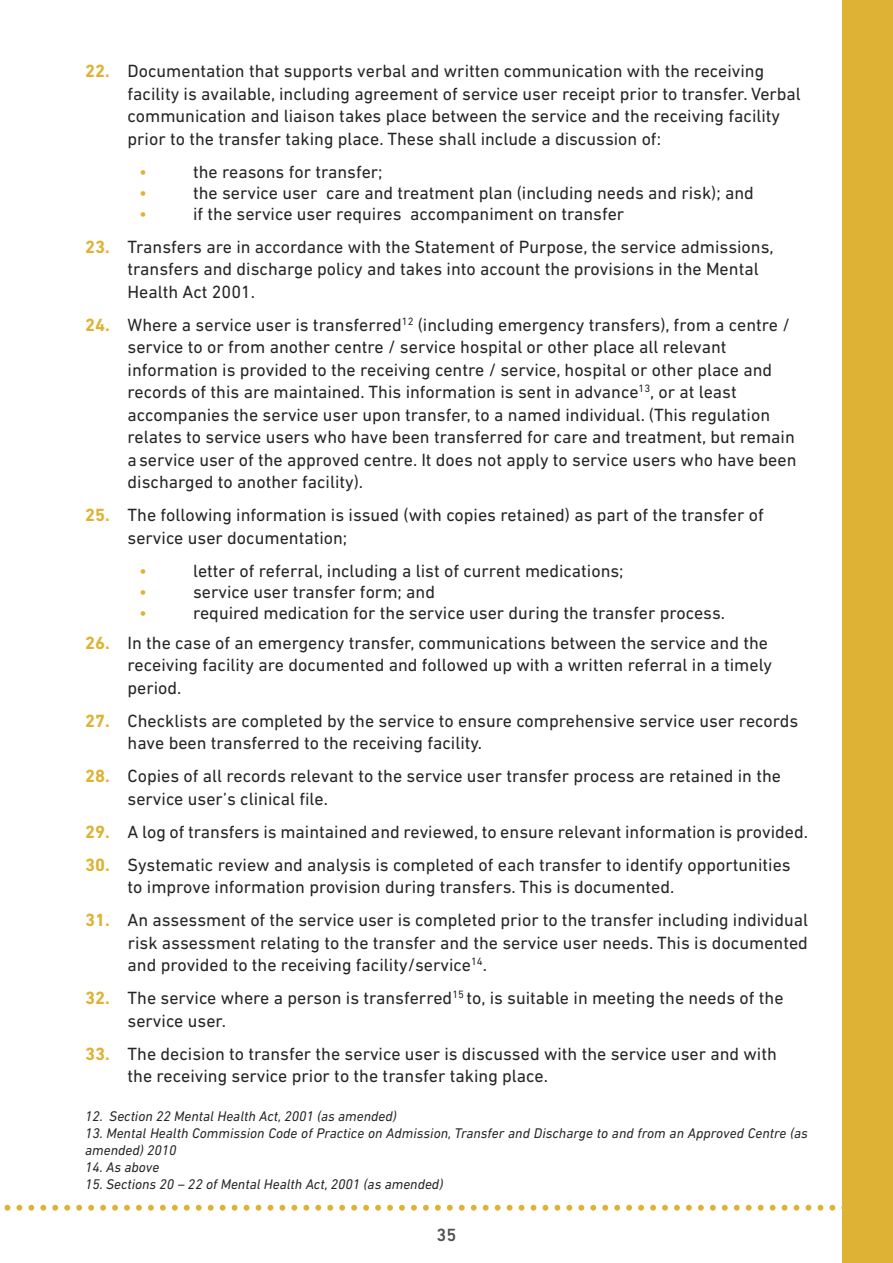
<style>
.page{position:relative;width:893px;height:1263px;background:#fff}
.page>*{position:absolute;margin:0;border:0;box-sizing:border-box;transform-origin:0 0}
.t1{font:18px/22.5px "DIN Next LT Pro";color:#272526}
.t2{font:18px "DIN Next LT Pro";color:#deb335}
.t3{font:500 18px "DIN Next LT Pro";color:#525152}
.t4{font:italic 14.25px/17.1px "DIN Next LT Pro";color:#272526}
.s1{font-weight:700;color:#deb335}
</style>
<div class="page">
<svg style="left:4px;top:1205px;width:838px;height:6px"></svg>
<div style="left:842px;top:0;width:51px;height:1263px;background:#deb335"></div>
<p class="t1" style="left:128px;top:62px;width:675px;text-indent:-43px"><span class="s1">22.</span> Documentation that supports verbal and written communication with the receiving facility is available, including agreement of service user receipt prior to transfer. Verbal communication and liaison takes place between the service and the receiving facility prior to the transfer taking place. These shall include a discussion of:</p>
<p class="t2" style="left:139px;top:166px;width:9px">•</p>
<p class="t1" style="left:193px;top:162px;width:191px">the reasons for transfer;</p>
<p class="t2" style="left:139px;top:187px;width:9px">•</p>
<p class="t1" style="left:193px;top:183px;width:562px">the service user care and treatment plan (including needs and risk); and</p>
<p class="t2" style="left:139px;top:208px;width:9px">•</p>
<p class="t1" style="left:193px;top:204px;width:433px">if the service user requires accompaniment on transfer</p>
<p class="t1" style="left:128px;top:237px;width:648px;text-indent:-43px"><span class="s1">23.</span> Transfers are in accordance with the Statement of Purpose, the service admissions, transfers and discharge policy and takes into account the provisions in the Mental<br>Health Act 2001.</p>
<p class="t1" style="left:128px;top:315px;width:670px;text-indent:-43px"><span class="s1">24.</span> Where a service user is transferred<sup>12</sup> (including emergency transfers), from a centre / service to or from another centre / service hospital or other place all relevant information is provided to the receiving centre / service, hospital or other place and records of this are maintained. This information is sent in advance<sup>13</sup>, or at least accompanies the service user upon transfer, to a named individual. (This regulation relates to service users who have been transferred for care and treatment, but remain aservice user of the approved centre. It does not apply to service users who have been discharged to another facility).</p>
<p class="t1" style="left:128px;top:506px;width:638px;text-indent:-43px"><span class="s1">25.</span> The following information is issued (with copies retained) as part of the transfer of service user documentation;</p>
<p class="t2" style="left:139px;top:565px;width:9px">•</p>
<p class="t1" style="left:193px;top:561px;width:432px">letter of referral, including a list of current medications;</p>
<p class="t2" style="left:139px;top:586px;width:9px">•</p>
<p class="t1" style="left:193px;top:582px;width:244px">service user transfer form; and</p>
<p class="t2" style="left:139px;top:607px;width:9px">•</p>
<p class="t1" style="left:193px;top:603px;width:534px">required medication for the service user during the transfer process.</p>
<p class="t1" style="left:128px;top:633px;width:646px;text-indent:-43px"><span class="s1">26.</span> In the case of an emergency transfer, communications between the service and the receiving facility are documented and followed up with a written referral in a timely period.</p>
<p class="t1" style="left:128px;top:711px;width:672px;text-indent:-43px"><span class="s1">27.</span> Checklists are completed by the service to ensure comprehensive service user records have been transferred to the receiving facility.</p>
<p class="t1" style="left:128px;top:767px;width:655px;text-indent:-43px"><span class="s1">28.</span> Copies of all records relevant to the service user transfer process are retained in the service user’s clinical file.</p>
<p class="t1" style="left:85px;top:822px;width:724px"><span class="s1">29.</span> A log of transfers is maintained and reviewed, to ensure relevant information is provided.</p>
<p class="t1" style="left:128px;top:855px;width:665px;text-indent:-43px"><span class="s1">30.</span> Systematic review and analysis is completed of each transfer to identify opportunities to improve information provision during transfers. This is documented.</p>
<p class="t1" style="left:128px;top:911px;width:682px;text-align:justify;text-indent:-43px"><span class="s1">31.</span> An assessment of the service user is completed prior to the transfer including individual risk assessment relating to the transfer and the service user needs. This is documented and provided to the receiving facility/service<sup>14</sup>.</p>
<p class="t1" style="left:128px;top:989px;width:658px;text-indent:-43px"><span class="s1">32.</span> The service where a person is transferred<sup>15</sup> to, is suitable in meeting the needs of the service user.</p>
<p class="t1" style="left:128px;top:1044px;width:651px;text-indent:-43px"><span class="s1">33.</span> The decision to transfer the service user is discussed with the service user and with the receiving service prior to the transfer taking place.</p>
<p class="t4" style="left:85px;top:1108px;width:313px">12. Section 22 Mental Health Act, 2001 (as amended)</p>
<p class="t4" style="left:85px;top:1125px;width:724px">13. Mental Health Commission Code of Practice on Admission, Transfer and Discharge to and from an Approved Centre (as amended) 2010</p>
<p class="t4" style="left:85px;top:1160px;width:76px">14. As above</p>
<p class="t4" style="left:85px;top:1177px;width:360px">15. Sections 20 – 22 of Mental Health Act, 2001 (as amended)</p>
<p class="t3" style="left:437px;top:1229px;width:21px">35</p>
</div>
